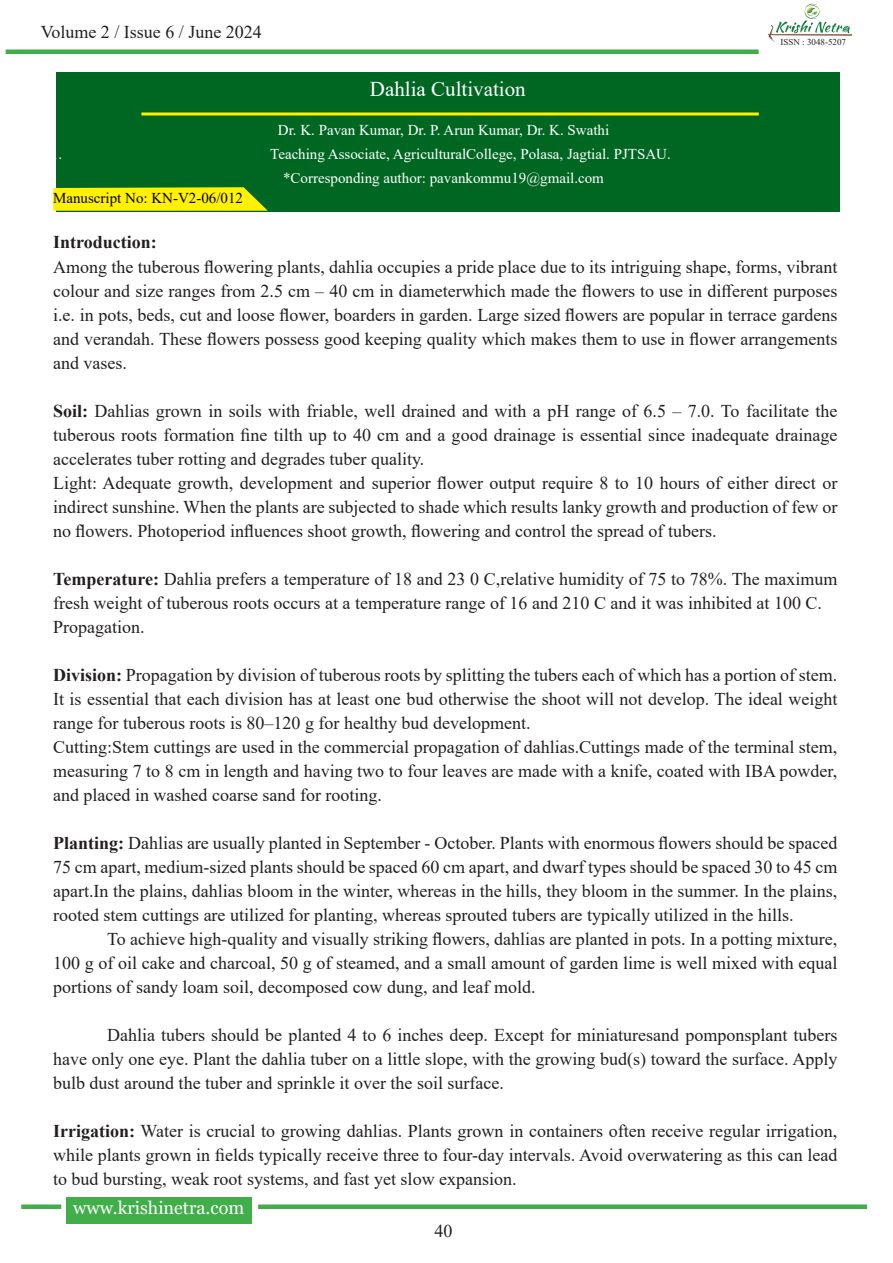
<style>
.page{position:relative;width:893px;height:1263px;background:#fff}
.page>*{position:absolute;margin:0;border:0;box-sizing:border-box;transform-origin:0 0}
.t1{font:21px "Times New Roman";color:#fff}
.t2{font:18px/24px "Times New Roman";color:#231f20;text-align:justify}
.t3{font:18px "Vani";color:#fff}
.t4{font:700 18px "Times New Roman";color:#231f20}
.t5{font:15px/24px "Times New Roman";color:#fff}
.t6{font:15px "Times New Roman";color:#000}
.t7{font:9px "Times New Roman";color:#231f20}
.s1{font-weight:700}
</style>
<div class="page">
<div style="left:66px;top:1197px;width:186px;height:27px;background:#40ae49"></div>
<div style="left:6px;top:49px;width:753px;height:5px;background:#40ae49"></div>
<div style="left:258px;top:1204px;width:609px;height:5px;background:#40ae49"></div>
<div style="left:21px;top:1204px;width:40px;height:5px;background:#40ae49"></div>
<svg style="left:768px;top:4px;width:85px;height:38px"></svg>
<div style="left:56px;top:72px;width:783px;height:140px;background:#006723"></div>
<svg style="left:53px;top:187px;width:215px;height:24px;background:#e7e404"></svg>
<hr style="left:141px;top:112px;width:618px;height:3px;background:#fff101">
<p class="t2" style="left:41px;top:20px;width:223px">Volume 2 / Issue 6 / June 2024</p>
<p class="t1" style="left:370px;top:74px;width:157px">Dahlia Cultivation</p>
<p class="t5" style="left:278px;top:117px;width:333px">Dr. K. Pavan Kumar, Dr. P. Arun Kumar, Dr. K. Swathi</p>
<p class="t5" style="left:51px;top:141px;width:13px">1.</p>
<p class="t5" style="left:283px;top:141px;width:389px;text-indent:-13px">Teaching Associate, AgriculturalCollege, Polasa, Jagtial. PJTSAU. *Corresponding author: pavankommu19@gmail.com</p>
<p class="t6" style="left:53px;top:188px;width:191px">Manuscript No: KN-V2-06/012</p>
<p class="t7" style="left:780px;top:36px;width:67px">ISSN : 3048-5207</p>
<p class="t4" style="left:53px;top:229px;width:105px">Introduction:</p>
<p class="t2" style="left:53px;top:254px;width:786px">Among the tuberous flowering plants, dahlia occupies a pride place due to its intriguing shape, forms, vibrant colour and size ranges from 2.5 cm – 40 cm in diameterwhich made the flowers to use in different purposes i.e. in pots, beds, cut and loose flower, boarders in garden. Large sized flowers are popular in terrace gardens and verandah. These flowers possess good keeping quality which makes them to use in flower arrangements and vases.</p>
<p class="t2" style="left:53px;top:398px;width:786px;text-align:left"><span class="s1">Soil:</span> Dahlias grown in soils with friable, well drained and with a pH range of 6.5 – 7.0. To facilitate the tuberous roots formation fine tilth up to 40 cm and a good drainage is essential since inadequate drainage accelerates tuber rotting and degrades tuber quality.<br>Light: Adequate growth, development and superior flower output require 8 to 10 hours of either direct or indirect sunshine. When the plants are subjected to shade which results lanky growth and production of few or no flowers. Photoperiod influences shoot growth, flowering and control the spread of tubers.</p>
<p class="t2" style="left:53px;top:566px;width:786px;text-align:left"><span class="s1">Temperature:</span> Dahlia prefers a temperature of 18 and 23 0 C,relative humidity of 75 to 78%. The maximum fresh weight of tuberous roots occurs at a temperature range of 16 and 210 C and it was inhibited at 100 C.<br>Propagation.</p>
<p class="t2" style="left:53px;top:662px;width:786px;text-align:left"><span class="s1">Division:</span> Propagation by division of tuberous roots by splitting the tubers each of which has a portion of stem.<br>It is essential that each division has at least one bud otherwise the shoot will not develop. The ideal weight range for tuberous roots is 80–120 g for healthy bud development.<br>Cutting:Stem cuttings are used in the commercial propagation of dahlias.Cuttings made of the terminal stem, measuring 7 to 8 cm in length and having two to four leaves are made with a knife, coated with IBA powder, and placed in washed coarse sand for rooting.</p>
<p class="t2" style="left:53px;top:830px;width:786px"><span class="s1">Planting:</span> Dahlias are usually planted in September - October. Plants with enormous flowers should be spaced 75 cm apart, medium-sized plants should be spaced 60 cm apart, and dwarf types should be spaced 30 to 45 cm apart.In the plains, dahlias bloom in the winter, whereas in the hills, they bloom in the summer. In the plains, rooted stem cuttings are utilized for planting, whereas sprouted tubers are typically utilized in the hills.</p>
<p class="t2" style="left:53px;top:926px;width:786px;text-indent:54px">To achieve high-quality and visually striking flowers, dahlias are planted in pots. In a potting mixture, 100 g of oil cake and charcoal, 50 g of steamed, and a small amount of garden lime is well mixed with equal portions of sandy loam soil, decomposed cow dung, and leaf mold.</p>
<p class="t2" style="left:53px;top:1022px;width:786px;text-indent:54px">Dahlia tubers should be planted 4 to 6 inches deep. Except for miniaturesand pomponsplant tubers have only one eye. Plant the dahlia tuber on a little slope, with the growing bud(s) toward the surface. Apply bulb dust around the tuber and sprinkle it over the soil surface.</p>
<p class="t2" style="left:53px;top:1118px;width:786px"><span class="s1">Irrigation:</span> Water is crucial to growing dahlias. Plants grown in containers often receive regular irrigation, while plants grown in fields typically receive three to four-day intervals. Avoid overwatering as this can lead to bud bursting, weak root systems, and fast yet slow expansion.</p>
<p class="t3" style="left:73px;top:1197px;width:173px">www.krishinetra.com</p>
<p class="t2" style="left:434px;top:1218px;width:19px">40</p>
</div>
